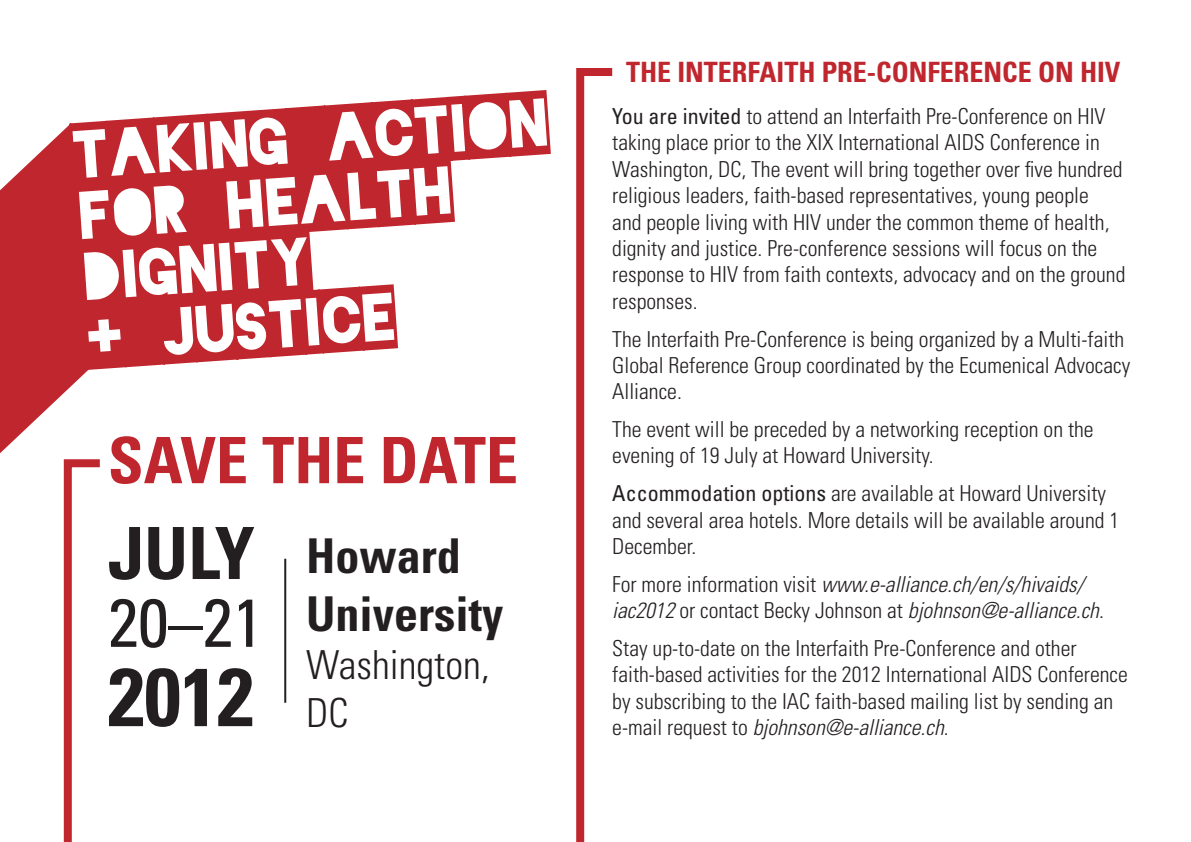
<style>
.page{position:relative;width:1191px;height:842px;background:#fff}
.page>*{position:absolute;margin:0;border:0;box-sizing:border-box;transform-origin:0 0}
.t1{font:700 condensed 82px "Univers LT Std";color:#231f20}
.t2{font:700 condensed 72px "Univers LT Std";color:#231f20}
.t3{font:condensed 68px "Univers LT Std";color:#231f20}
.t4{font:700 condensed 64px "Univers LT Std";color:#c0262d}
.t5{font:700 condensed 48px/57.6px "Univers LT Std";color:#231f20}
.t6{font:300 condensed 40px/48px "Univers LT Std";color:#231f20}
.t7{font:700 condensed 28px "Univers LT Std";color:#c0262d}
.t8{font:300 condensed 22px/26.4px "Univers LT Std";color:#231f20}
.t9{font:italic 300 condensed 22px/26.4px "Univers LT Std";color:#231f20}
.s1{font-weight:400}
.s2{font-style:normal}
.s3{font-style:italic}
</style>
<div class="page">
<svg style="left:0;top:373px;width:85px;height:61px;fill:#c0262d"></svg>
<svg style="left:0;top:90px;width:551px;height:283px"></svg>
<svg style="left:576px;top:68px;width:37px;height:774px"></svg>
<svg style="left:63px;top:459px;width:37px;height:383px"></svg>
<hr style="left:284px;top:559px;width:2px;height:144px;background:#231f20">
<p class="t4" style="left:108px;top:421px;width:411px">SAVE THE DATE</p>
<p class="t2" style="left:108px;top:509px;width:148px">JULY</p>
<p class="t3" style="left:108px;top:580px;width:156px">20–21</p>
<p class="t1" style="left:108px;top:647px;width:147px">2012</p>
<p class="t5" style="left:306px;top:527px;width:199px">Howard<br>University</p>
<p class="t6" style="left:306px;top:641px;width:185px">Washington,<br>DC</p>
<p class="t7" style="left:626px;top:55px;width:496px">THE INTERFAITH PRE-CONFERENCE ON HIV</p>
<p class="t8" style="left:612px;top:103px;width:515px"><span class="s1">You are invited</span> to attend an Interfaith Pre-Conference on HIV taking place prior to the XIX International AIDS Conference in Washington, DC, The event will bring together over five hundred religious leaders, faith-based representatives, young people<br>and people living with HIV under the common theme of health, dignity and justice. Pre-conference sessions will focus on the response to HIV from faith contexts, advocacy and on the ground responses.</p>
<p class="t8" style="left:612px;top:326px;width:519px">The Interfaith Pre-Conference is being organized by a Multi-faith<br>Global Reference Group coordinated by the Ecumenical Advocacy<br>Alliance.</p>
<p class="t8" style="left:612px;top:416px;width:483px">The event will be preceded by a networking reception on the evening of 19 July at Howard University.</p>
<p class="t8" style="left:612px;top:480px;width:508px"><span class="s1">Accommodation options</span> are available at Howard University and several area hotels. More details will be available around 1<br>December.</p>
<p class="t9" style="left:612px;top:571px;width:493px"><span class="s2">For more information visit</span> www.e-alliance.ch/en/s/hivaids/ iac2012 <span class="s2">or contact Becky Johnson at</span> bjohnson@e-alliance.ch<span class="s2">.</span></p>
<p class="t8" style="left:612px;top:635px;width:517px">Stay up-to-date on the Interfaith Pre-Conference and other faith-based activities for the 2012 International AIDS Conference by subscribing to the IAC faith-based mailing list by sending an e-mail request to <span class="s3">bjohnson@e-alliance.ch</span>.</p>
</div>
